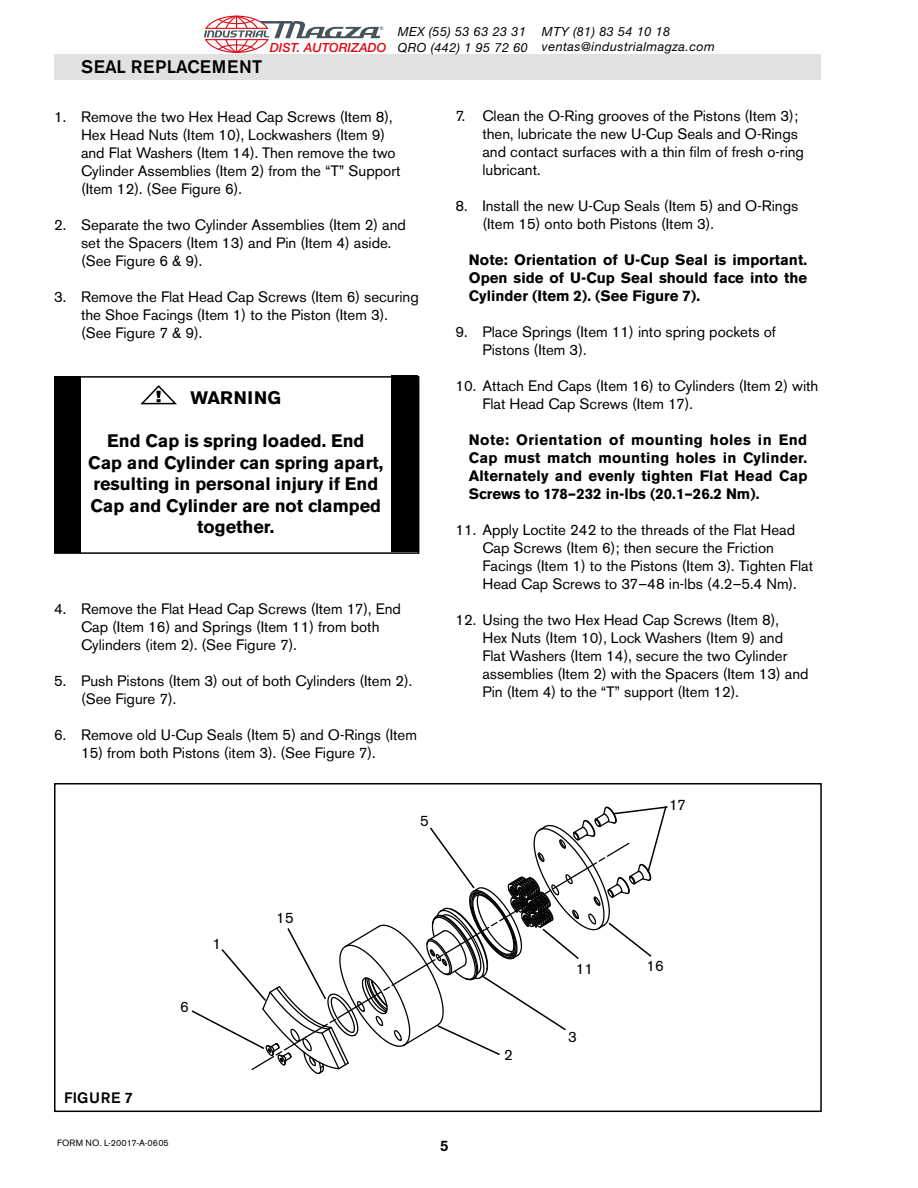
<style>
.page{position:relative;width:918px;height:1188px;background:#fff}
.page>*{position:absolute;margin:0;border:0;box-sizing:border-box;transform-origin:0 0}
.t1{font:700 18px/21.6px "Akzidenz Grotesk BE";color:#000;text-align:center}
.t2{font:500 18px "Akzidenz Grotesk BE";letter-spacing:.02em;color:#000}
.t3{font:700 18px "Akzidenz Grotesk BE";letter-spacing:.03em;color:#000}
.t4{font:15px/18px "Akzidenz Grotesk BE";color:#000}
.t5{font:700 15px/18px "Akzidenz Grotesk BE";color:#000;text-align:justify}
.t6{font:500 15px "Akzidenz Grotesk BE";letter-spacing:.04em;color:#000}
.t7{font:italic 12.6px/15.6px "Helvetica Neue";letter-spacing:.035em;color:#000}
.t8{font:italic 500 12.6px "Helvetica Neue";color:#e20916}
.t9{font:9px "Akzidenz Grotesk BE";color:#000}
.t10{font:4.95px "Arial";color:#44545a}
</style>
<div class="page">
<div style="left:54px;top:54px;width:767px;height:25px;background:#e1e1e1"></div>
<div style="left:54px;top:376px;width:365px;height:178px;border:2px solid #000"></div>
<div style="left:54px;top:377px;width:27px;height:176px;background:#000"></div>
<div style="left:391px;top:376px;width:27px;height:176px;background:#000"></div>
<svg style="left:140px;top:385px;width:37px;height:20px"></svg>
<svg style="left:191px;top:806px;width:477px;height:268px"></svg>
<div style="left:54px;top:783px;width:768px;height:329px;border:2px solid #000"></div>
<svg style="left:204px;top:15px;width:176px;height:38px"></svg>
<p class="t2" style="left:81px;top:56px;width:183px">SEAL REPLACEMENT</p>
<p class="t10" style="left:380px;top:25px;width:5px">®</p>
<p class="t8" style="left:270px;top:42px;width:118px">DIST. AUTORIZADO</p>
<p class="t7" style="left:398px;top:24px;width:132px">MEX (55) 53 63 23 31<br>QRO (442) 1 95 72 60</p>
<p class="t7" style="left:542px;top:25px;width:174px">MTY (81) 83 54 10 18 ventas@industrialmagza.com</p>
<p class="t4" style="left:81px;top:108px;width:321px;text-indent:-27px">1. Remove the two Hex Head Cap Screws (Item 8), Hex Head Nuts (Item 10), Lockwashers (Item 9) and Flat Washers (Item 14). Then remove the two Cylinder Assemblies (Item 2) from the “T” Support (Item 12). (See Figure 6).</p>
<p class="t4" style="left:81px;top:216px;width:327px;text-indent:-27px">2. Separate the two Cylinder Assemblies (Item 2) and set the Spacers (Item 13) and Pin (Item 4) aside. (See Figure 6 &amp; 9).</p>
<p class="t4" style="left:81px;top:288px;width:339px;text-indent:-27px">3. Remove the Flat Head Cap Screws (Item 6) securing the Shoe Facings (Item 1) to the Piston (Item 3). (See Figure 7 &amp; 9).</p>
<p class="t3" style="left:191px;top:387px;width:92px">WARNING</p>
<p class="t1" style="left:88px;top:430px;width:297px">End Cap is spring loaded. End<br>Cap and Cylinder can spring apart, resulting in personal injury if End<br>Cap and Cylinder are not clamped together.</p>
<p class="t4" style="left:81px;top:600px;width:322px;text-indent:-27px">4. Remove the Flat Head Cap Screws (Item 17), End<br>Cap (Item 16) and Springs (Item 11) from both<br>Cylinders (item 2). (See Figure 7).</p>
<p class="t4" style="left:81px;top:672px;width:333px;text-indent:-27px">5. Push Pistons (Item 3) out of both Cylinders (Item 2). (See Figure 7).</p>
<p class="t4" style="left:54px;top:726px;width:364px">6. Remove old U-Cup Seals (Item 5) and O-Rings (Item</p>
<p class="t4" style="left:81px;top:744px;width:296px">15) from both Pistons (item 3). (See Figure 7).</p>
<p class="t4" style="left:420px;top:812px;width:10px">5</p>
<p class="t4" style="left:482px;top:107px;width:323px;text-indent:-27px">7. Clean the O-Ring grooves of the Pistons (Item 3); then, lubricate the new U-Cup Seals and O-Rings and contact surfaces with a thin film of fresh o-ring lubricant.</p>
<p class="t4" style="left:482px;top:197px;width:317px;text-indent:-27px">8. Install the new U-Cup Seals (Item 5) and O-Rings (Item 15) onto both Pistons (Item 3).</p>
<p class="t5" style="left:469px;top:251px;width:340px">Note: Orientation of U-Cup Seal is important.<br>Open side of U-Cup Seal should face into the Cylinder (Item 2). (See Figure 7).</p>
<p class="t4" style="left:482px;top:323px;width:295px;text-indent:-27px">9. Place Springs (Item 11) into spring pockets of<br>Pistons (Item 3).</p>
<p class="t4" style="left:482px;top:377px;width:337px;text-indent:-27px">10. Attach End Caps (Item 16) to Cylinders (Item 2) with<br>Flat Head Cap Screws (Item 17).</p>
<p class="t5" style="left:469px;top:431px;width:340px">Note: Orientation of mounting holes in End Cap must match mounting holes in Cylinder.<br>Alternately and evenly tighten Flat Head Cap Screws to 178–232 in-lbs (20.1–26.2 Nm).</p>
<p class="t4" style="left:482px;top:521px;width:332px;text-indent:-27px">11. Apply Loctite 242 to the threads of the Flat Head Cap Screws (Item 6); then secure the Friction Facings (Item 1) to the Pistons (Item 3). Tighten Flat Head Cap Screws to 37–48 in-lbs (4.2–5.4 Nm).</p>
<p class="t4" style="left:482px;top:611px;width:328px;text-indent:-27px">12. Using the two Hex Head Cap Screws (Item 8),<br>Hex Nuts (Item 10), Lock Washers (Item 9) and Flat Washers (Item 14), secure the two Cylinder assemblies (Item 2) with the Spacers (Item 13) and Pin (Item 4) to the “T” support (Item 12).</p>
<p class="t4" style="left:669px;top:796px;width:18px">17</p>
<p class="t4" style="left:180px;top:998px;width:10px">6</p>
<p class="t4" style="left:212px;top:935px;width:10px">1</p>
<p class="t6" style="left:64px;top:1089px;width:70px">FIGURE 7</p>
<p class="t9" style="left:57px;top:1138px;width:113px">FORM NO. L-20017-A-0605</p>
<p class="t4" style="left:276px;top:909px;width:19px">15</p>
<p class="t6" style="left:440px;top:1136px;width:10px">5</p>
<p class="t4" style="left:504px;top:1046px;width:10px">2</p>
<p class="t4" style="left:576px;top:959px;width:19px">11</p>
<p class="t4" style="left:568px;top:1028px;width:10px">3</p>
<p class="t4" style="left:646px;top:957px;width:19px">16</p>
</div>
